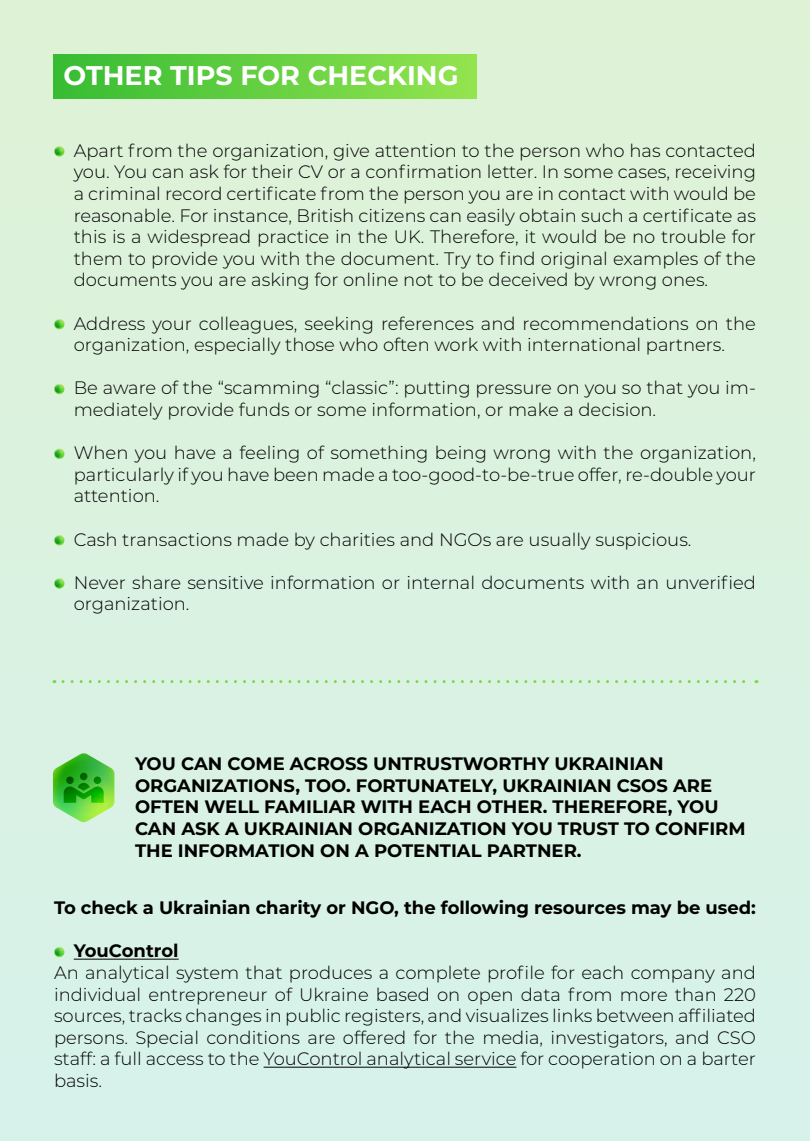
<style>
.page{position:relative;width:810px;height:1141px;background:#daf2e0}
.page>*{position:absolute;margin:0;border:0;box-sizing:border-box;transform-origin:0 0}
.t1{font:700 27px "Montserrat";color:#fff}
.t2{font:300 18px/21.6px "Montserrat";color:#000;text-align:justify}
.t3{font:700 18px/21.6px "Montserrat";color:#000}
</style>
<div class="page">
<svg style="left:54px;top:146px;width:10px;height:11px"></svg>
<svg style="left:54px;top:319px;width:10px;height:10px"></svg>
<svg style="left:54px;top:384px;width:10px;height:10px"></svg>
<svg style="left:54px;top:449px;width:10px;height:10px"></svg>
<svg style="left:54px;top:535px;width:10px;height:10px"></svg>
<svg style="left:54px;top:578px;width:10px;height:11px"></svg>
<svg style="left:63px;top:680px;width:694px;height:3px"></svg>
<hr style="left:74px;top:958px;width:105px;height:1px;background:#000">
<hr style="left:264px;top:1066px;width:252px;height:1px;background:#000">
<svg style="left:54px;top:947px;width:10px;height:10px"></svg>
<svg style="left:53px;top:753px;width:61px;height:69px"></svg>
<div style="left:53px;top:54px;width:424px;height:44px;background:linear-gradient(to right,#36bb33,#94e44f)"></div>
<h1 class="t1" style="left:64px;top:56px;width:397px">OTHER TIPS FOR CHECKING</h1>
<p class="t2" style="left:74px;top:139px;width:684px">Apart from the organization, give attention to the person who has contacted you. You can ask for their CV or a confirmation letter. In some cases, receiving a criminal record certificate from the person you are in contact with would be reasonable. For instance, British citizens can easily obtain such a certificate as this is a widespread practice in the UK. Therefore, it would be no trouble for them to provide you with the document. Try to find original examples of the documents you are asking for online not to be deceived by wrong ones.</p>
<p class="t2" style="left:74px;top:312px;width:684px">Address your colleagues, seeking references and recommendations on the organization, especially those who often work with international partners.</p>
<p class="t2" style="left:74px;top:377px;width:684px">Be aware of the “scamming “classic”: putting pressure on you so that you im&shy;mediately provide funds or some information, or make a decision.</p>
<p class="t2" style="left:74px;top:441px;width:684px">When you have a feeling of something being wrong with the organization, particularly if you have been made a too-good-to-be-true offer, re-double your attention.</p>
<p class="t2" style="left:74px;top:528px;width:619px">Cash transactions made by charities and NGOs are usually suspicious.</p>
<p class="t2" style="left:74px;top:571px;width:684px">Never share sensitive information or internal documents with an unverified organization.</p>
<p class="t3" style="left:135px;top:752px;width:612px">YOU CAN COME ACROSS UNTRUSTWORTHY UKRAINIAN ORGANIZATIONS, TOO. FORTUNATELY, UKRAINIAN CSOS ARE OFTEN WELL FAMILIAR WITH EACH OTHER. THEREFORE, YOU CAN ASK A UKRAINIAN ORGANIZATION YOU TRUST TO CONFIRM THE INFORMATION ON A POTENTIAL PARTNER.</p>
<p class="t3" style="left:54px;top:896px;width:703px">To check a Ukrainian charity or NGO, the following resources may be used:</p>
<p class="t3" style="left:74px;top:939px;width:106px">YouControl</p>
<p class="t2" style="left:54px;top:961px;width:704px">An analytical system that produces a complete profile for each company and individual entrepreneur of Ukraine based on open data from more than 220 sources, tracks changes in public registers, and visualizes links between affiliated persons. Special conditions are offered for the media, investigators, and CSO staff: a full access to the YouControl analytical service for cooperation on a barter basis.</p>
</div>
